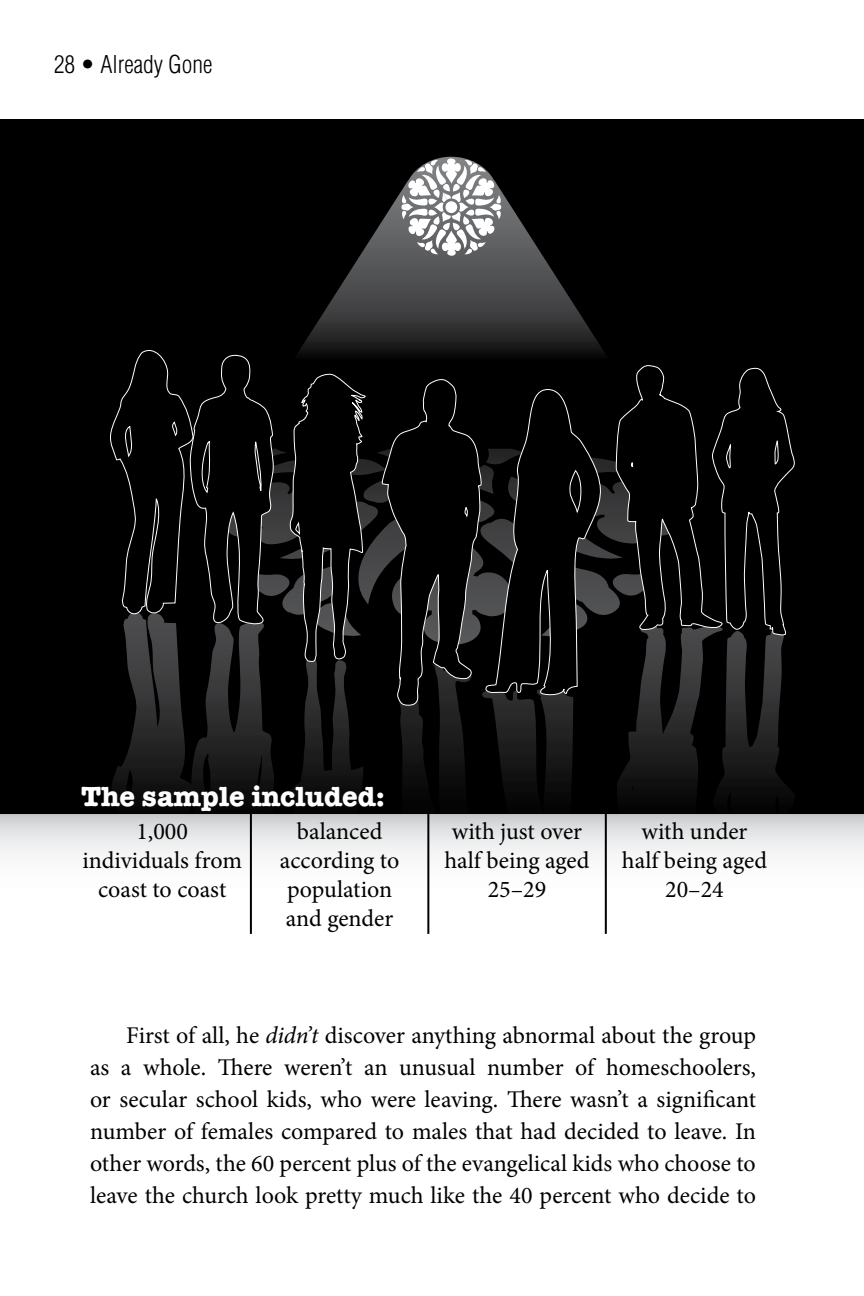
<style>
.page{position:relative;width:864px;height:1296px;background:#fff}
.page>*{position:absolute;margin:0;border:0;box-sizing:border-box;transform-origin:0 0}
.t1{font:700 28px "American Typewriter";color:#fff}
.t2{font:24px/28.8px "Minion Pro";color:#000;text-align:center}
.t3{font:300 condensed 24px "Helvetica";color:#000}
.s1{font-style:italic}
</style>
<div class="page">
<div style="left:0;top:119px;width:864px;height:695px;background:#000"></div>
<svg style="left:303px;top:157px;width:297px;height:188px"></svg>
<svg style="left:402px;top:158px;width:99px;height:98px;background:#9fa0a1"></svg>
<svg style="left:110px;top:345px;width:685px;height:455px"></svg>
<svg style="left:0;top:814px;width:864px;height:120px"></svg>
<hr style="left:250px;top:814px;width:2px;height:120px;background:#000">
<hr style="left:427px;top:814px;width:2px;height:120px;background:#000">
<hr style="left:605px;top:814px;width:2px;height:120px;background:#000">
<p class="t3" style="left:54px;top:50px;width:160px">28 • Already Gone</p>
<p class="t1" style="left:81px;top:780px;width:305px">The sample included:</p>
<p class="t2" style="left:82px;top:818px;width:161px">1,000 individuals from coast to coast</p>
<p class="t2" style="left:280px;top:818px;width:121px">balanced according to population and gender</p>
<p class="t2" style="left:445px;top:818px;width:147px">with just over half being aged<br>25–29</p>
<p class="t2" style="left:622px;top:818px;width:147px">with under half being aged<br>20–24</p>
<p class="t2" style="left:90px;top:1020px;width:668px;line-height:32px;text-align:justify;text-indent:36px">First of all, he <span class="s1">didn’t</span> discover anything abnormal about the group as a whole. There weren’t an unusual number of homeschoolers, or secular school kids, who were leaving. There wasn’t a significant number of females compared to males that had decided to leave. In other words, the 60 percent plus of the evangelical kids who choose to leave the church look pretty much like the 40 percent who decide to</p>
</div>
